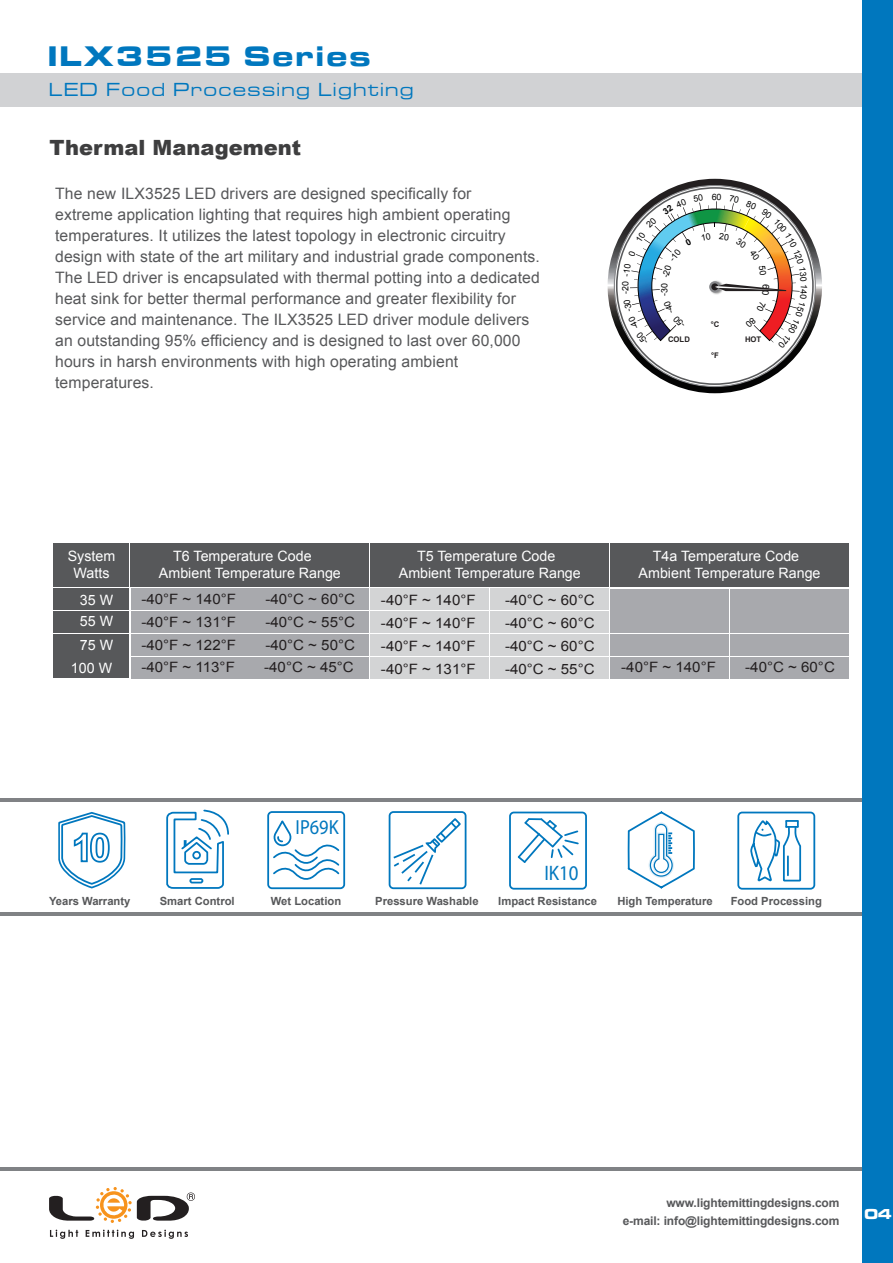
<style>
.page{position:relative;width:893px;height:1263px;background:#fff}
.page>*{position:absolute;margin:0;border:0;box-sizing:border-box;transform-origin:0 0}
.t1{font:29.25px "Microgramma D Bold Exte";letter-spacing:.1em;color:#0077be}
.t2{font:900 21px "Arial";color:#3e3e3f}
.t3{font:21px "Myriad Pro";color:#0077be;scale:.9 1}
.t4{font:20.4px "Myriad Pro";color:#0077be;scale:.9 1}
.t5{font:19.5px "Microgramma D Medi Exte";letter-spacing:.1em;color:#0077be}
.t6{font:15.75px/21px "Arial";letter-spacing:.01em;color:#57585a}
.t7{font:15px "Microgramma D Bold Exte";color:#fff}
.t8{font:14.25px "Arial";color:#231f20;scale:1.06 1}
.t9{font:14.25px/21.5px "Arial";color:#fff}
.t10{font:700 12px/18px "Arial";letter-spacing:-.01em;color:#57585a;text-align:right}
.t11{font:700 11.25px "Arial";color:#57585a}
.t12{font:8.85px "Arial";color:#030303}
.t13{font:700 7.65px "Arial";color:#231f20}
</style>
<div class="page">
<hr style="left:0;top:798px;width:893px;height:3px;background:#808285">
<hr style="left:0;top:912px;width:893px;height:3px;background:#808285">
<div style="left:389px;top:811px;width:77px;height:78px;border:2px solid #0077be;border-radius:4px"></div>
<svg style="left:391px;top:817px;width:71px;height:73px"></svg>
<svg style="left:58px;top:812px;width:68px;height:76px"></svg>
<svg style="left:517px;top:818px;width:62px;height:45px"></svg>
<div style="left:509px;top:812px;width:78px;height:77px;border:2px solid #0077be;border-radius:4px"></div>
<svg style="left:273px;top:820px;width:67px;height:60px"></svg>
<div style="left:267px;top:811px;width:78px;height:78px;border:2px solid #0077be;border-radius:4px"></div>
<svg style="left:166px;top:809px;width:63px;height:80px"></svg>
<svg style="left:626px;top:610px;width:70px;height:558px"></svg>
<svg style="left:648px;top:822px;width:26px;height:56px"></svg>
<svg style="left:750px;top:820px;width:52px;height:62px"></svg>
<div style="left:737px;top:812px;width:78px;height:78px;border:2px solid #0077be;border-radius:4px"></div>
<hr style="left:0;top:1168px;width:893px;height:3px;background:#808285">
<div style="left:0;top:73px;width:893px;height:34px;background:#d1d2d4"></div>
<div style="left:862px;top:0;width:31px;height:1263px;background:#0077be"></div>
<svg style="left:49px;top:1187px;width:146px;height:36px"></svg>
<svg style="left:50px;top:1229px;width:28px;height:10px"></svg>
<svg style="left:86px;top:1229px;width:48px;height:10px"></svg>
<svg style="left:142px;top:1229px;width:46px;height:10px"></svg>
<div style="left:131px;top:543px;width:238px;height:44px;background:#57585a"></div>
<div style="left:371px;top:543px;width:238px;height:44px;background:#57585a"></div>
<div style="left:54px;top:543px;width:75px;height:44px;background:#57585a"></div>
<div style="left:54px;top:589px;width:75px;height:21px;background:#57585a"></div>
<div style="left:54px;top:611px;width:75px;height:21px;background:#57585a"></div>
<div style="left:54px;top:634px;width:75px;height:21px;background:#57585a"></div>
<div style="left:54px;top:657px;width:75px;height:21px;background:#57585a"></div>
<svg style="left:608px;top:179px;width:214px;height:214px"></svg>
<div style="left:610px;top:543px;width:239px;height:44px;background:#57585a"></div>
<div style="left:131px;top:589px;width:118px;height:21px;background:#a8a9ad"></div>
<div style="left:251px;top:589px;width:118px;height:21px;background:#a8a9ad"></div>
<div style="left:131px;top:611px;width:118px;height:22px;background:#a8a9ad"></div>
<div style="left:251px;top:611px;width:118px;height:22px;background:#a8a9ad"></div>
<div style="left:131px;top:634px;width:118px;height:21px;background:#a8a9ad"></div>
<div style="left:251px;top:634px;width:118px;height:21px;background:#a8a9ad"></div>
<div style="left:131px;top:657px;width:118px;height:21px;background:#a8a9ad"></div>
<div style="left:251px;top:657px;width:118px;height:21px;background:#a8a9ad"></div>
<div style="left:491px;top:589px;width:118px;height:21px;background:#d3d4d5"></div>
<div style="left:371px;top:589px;width:118px;height:21px;background:#d3d4d5"></div>
<div style="left:491px;top:611px;width:118px;height:22px;background:#d3d4d5"></div>
<div style="left:371px;top:611px;width:118px;height:22px;background:#d3d4d5"></div>
<div style="left:491px;top:634px;width:118px;height:21px;background:#d3d4d5"></div>
<div style="left:371px;top:634px;width:118px;height:21px;background:#d3d4d5"></div>
<div style="left:491px;top:657px;width:118px;height:21px;background:#d3d4d5"></div>
<div style="left:371px;top:657px;width:118px;height:21px;background:#d3d4d5"></div>
<div style="left:611px;top:589px;width:118px;height:21px;background:#a8a9ad"></div>
<div style="left:730px;top:589px;width:118px;height:21px;background:#a8a9ad"></div>
<div style="left:611px;top:612px;width:118px;height:21px;background:#a8a9ad"></div>
<div style="left:730px;top:612px;width:118px;height:21px;background:#a8a9ad"></div>
<div style="left:611px;top:634px;width:118px;height:21px;background:#a8a9ad"></div>
<div style="left:730px;top:634px;width:118px;height:21px;background:#a8a9ad"></div>
<div style="left:611px;top:657px;width:118px;height:21px;background:#a8a9ad"></div>
<div style="left:730px;top:657px;width:118px;height:21px;background:#a8a9ad"></div>
<svg style="left:613px;top:184px;width:203px;height:204px"></svg>
<h1 class="t1" style="left:48px;top:36px;width:324px">ILX3525 Series</h1>
<p class="t5" style="left:49px;top:77px;width:366px">LED Food Processing Lighting</p>
<h2 class="t2" style="left:50px;top:133px;width:253px">Thermal Management</h2>
<p class="t6" style="left:55px;top:183px;width:486px">The new ILX3525 LED drivers are designed specifically for<br>extreme application lighting that requires high ambient operating temperatures. It utilizes the latest topology in electronic circuitry design with state of the art military and industrial grade components.<br>The LED driver is encapsulated with thermal potting into a dedicated heat sink for better thermal performance and greater flexibility for service and maintenance. The ILX3525 LED driver module delivers an outstanding 95% efficiency and is designed to last over 60,000 hours in harsh environments with high operating ambient temperatures.</p>
<p class="t12" style="left:619px;top:294px;width:14px;rotate:-90deg">-20</p>
<p class="t12" style="left:658px;top:296px;width:14px;rotate:-90deg">-30</p>
<p class="t13" style="left:711px;top:319px;width:10px">°C</p>
<p class="t13" style="left:711px;top:350px;width:9px">°F</p>
<p class="t13" style="left:668px;top:334px;width:23px">COLD</p>
<p class="t13" style="left:745px;top:334px;width:18px">HOT</p>
<p class="t9" style="left:68px;top:545px;width:49px">System</p>
<p class="t9" style="left:173px;top:545px;width:140px">T6 Temperature Code</p>
<p class="t9" style="left:417px;top:545px;width:140px">T5 Temperature Code</p>
<p class="t9" style="left:74px;top:562px;width:37px">Watts</p>
<p class="t9" style="left:159px;top:562px;width:183px">Ambient Temperature Range</p>
<p class="t9" style="left:399px;top:562px;width:183px">Ambient Temperature Range</p>
<p class="t9" style="left:653px;top:545px;width:148px">T4a Temperature Code</p>
<p class="t9" style="left:639px;top:563px;width:183px">Ambient Temperature Range</p>
<p class="t9" style="left:80px;top:589px;width:35px">35 W<br>55 W</p>
<p class="t9" style="left:71px;top:633px;width:44px;line-height:23.5px;text-align:right">75 W<br>100 W</p>
<p class="t8" style="left:141px;top:590px;width:91px">-40°F ~ 140°F</p>
<p class="t8" style="left:265px;top:590px;width:86px">-40°C ~ 60°C</p>
<p class="t8" style="left:141px;top:613px;width:91px">-40°F ~ 131°F</p>
<p class="t8" style="left:265px;top:613px;width:86px">-40°C ~ 55°C</p>
<p class="t8" style="left:141px;top:635px;width:91px">-40°F ~ 122°F</p>
<p class="t8" style="left:265px;top:635px;width:86px">-40°C ~ 50°C</p>
<p class="t8" style="left:141px;top:658px;width:90px">-40°F ~ 113°F</p>
<p class="t8" style="left:264px;top:658px;width:86px">-40°C ~ 45°C</p>
<p class="t8" style="left:381px;top:591px;width:91px">-40°F ~ 140°F</p>
<p class="t8" style="left:505px;top:591px;width:86px">-40°C ~ 60°C</p>
<p class="t8" style="left:381px;top:614px;width:91px">-40°F ~ 140°F</p>
<p class="t8" style="left:505px;top:614px;width:86px">-40°C ~ 60°C</p>
<p class="t8" style="left:381px;top:637px;width:91px">-40°F ~ 140°F</p>
<p class="t8" style="left:505px;top:637px;width:86px">-40°C ~ 60°C</p>
<p class="t8" style="left:381px;top:660px;width:91px">-40°F ~ 131°F</p>
<p class="t8" style="left:505px;top:660px;width:86px">-40°C ~ 55°C</p>
<p class="t8" style="left:621px;top:658px;width:91px">-40°F ~ 140°F</p>
<p class="t8" style="left:745px;top:658px;width:86px">-40°C ~ 60°C</p>
<p class="t4" style="left:296px;top:814px;width:49px">IP69K</p>
<h2 class="t3" style="left:544px;top:860px;width:39px">IK10</h2>
<p class="t11" style="left:49px;top:894px;width:83px">Years Warranty</p>
<p class="t11" style="left:375px;top:893px;width:105px">Pressure Washable</p>
<p class="t11" style="left:498px;top:893px;width:100px">Impact Resistance</p>
<p class="t11" style="left:160px;top:894px;width:77px">Smart Control</p>
<p class="t11" style="left:617px;top:893px;width:97px">High Temperature</p>
<p class="t11" style="left:731px;top:894px;width:93px">Food Processing</p>
<p class="t11" style="left:271px;top:893px;width:72px">Wet Location</p>
<p class="t10" style="left:623px;top:1194px;width:218px">www.lightemittingdesigns.com<br>e-mail: info@lightemittingdesigns.com</p>
<p class="t7" style="left:864px;top:1204px;width:29px">04</p>
</div>
